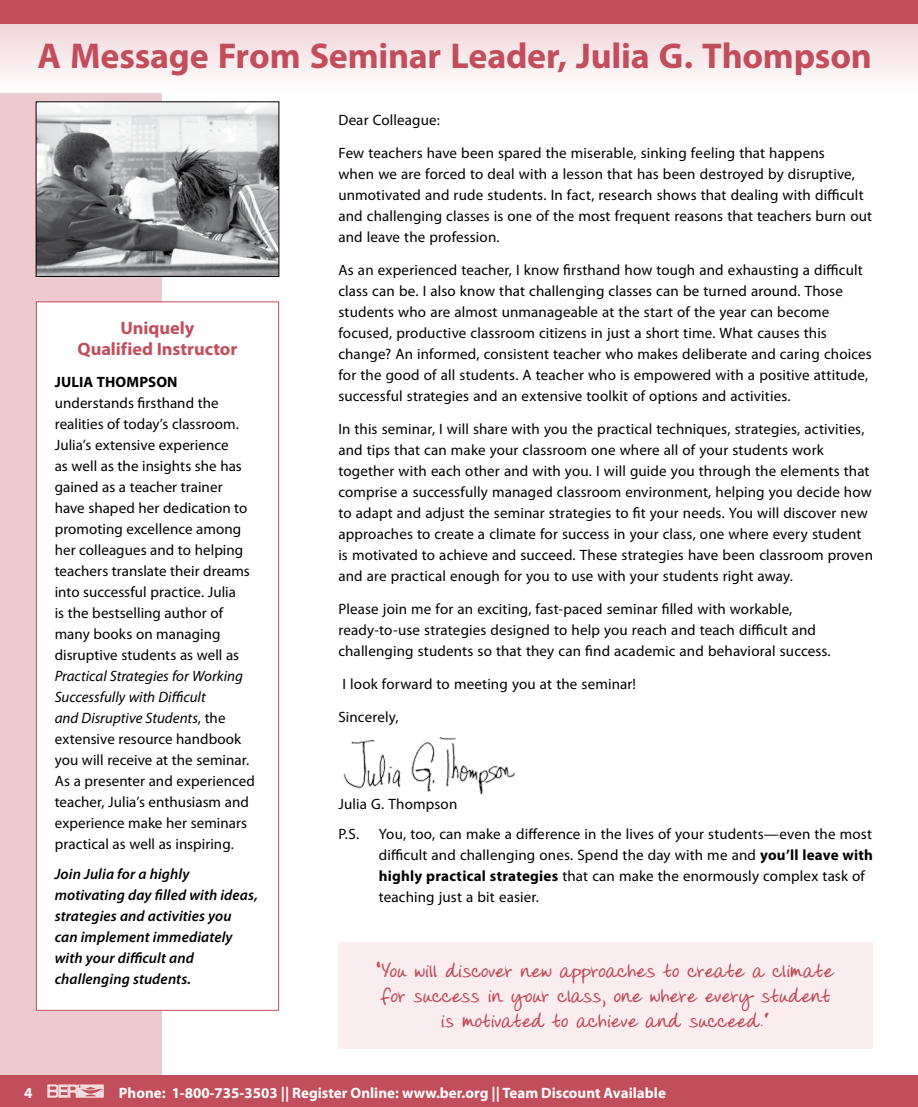
<style>
.page{position:relative;width:918px;height:1107px;background:#fff}
.page>*{position:absolute;margin:0;border:0;box-sizing:border-box;transform-origin:0 0}
.t1{font:700 36px "Myriad Pro";letter-spacing:-.005em;color:#c24e5c}
.t2{font:700 21px/25.2px "Donnys Hand";letter-spacing:.005em;color:#c24e5c;text-align:center}
.t3{font:700 18px/21.6px "Myriad Pro";letter-spacing:-.005em;color:#c24e5c;text-align:center}
.t4{font:15px/21px "Myriad Pro";letter-spacing:.01em;color:#000}
.t5{font:italic 600 15px/21px "Myriad Pro";letter-spacing:.01em;color:#000}
.t6{font:700 15px "Myriad Pro";color:#fff}
.t7{font:700 15px "Myriad Pro";letter-spacing:.01em;color:#000}
.s1{font-style:italic}
.s2{font-weight:700}
</style>
<div class="page">
<div style="left:0;top:0;width:162px;height:1107px;background:#edcace"></div>
<div style="left:0;top:1076px;width:918px;height:31px;background:#c24e5c"></div>
<svg style="left:47px;top:1084px;width:57px;height:14px"></svg>
<svg style="left:0;top:24px;width:918px;height:68px"></svg>
<div style="left:0;top:0;width:918px;height:24px;background:#c24e5c"></div>
<img style="left:343px;top:737px;width:173px;height:58px">
<div style="left:36px;top:302px;width:243px;height:708px;background:#fff"></div>
<div style="left:36px;top:302px;width:243px;height:709px;border:1px solid #c24e5c"></div>
<div style="left:338px;top:942px;width:535px;height:106px;background:#f9edef"></div>
<img style="left:38px;top:104px;width:239px;height:171px">
<div style="left:36px;top:102px;width:243px;height:175px;border:1px solid #000"></div>
<h1 class="t1" style="left:38px;top:32px;width:836px">A Message From Seminar Leader, Julia G. Thompson</h1>
<p class="t3" style="left:77px;top:316px;width:162px">Uniquely<br>Qualified Instructor</p>
<p class="t7" style="left:55px;top:372px;width:124px">JULIA THOMPSON</p>
<p class="t4" style="left:55px;top:392px;width:197px">understands firsthand the realities of today’s classroom.<br>Julia’s extensive experience<br>as well as the insights she has gained as a teacher trainer have shaped her dedication to promoting excellence among her colleagues and to helping teachers translate their dreams into successful practice. Julia<br>is the bestselling author of many books on managing disruptive students as well as</p>
<p class="t4" style="left:55px;top:665px;width:202px"><span class="s1">Practical Strategies for Working<br>Successfully with Difficult<br>and Disruptive Students</span>, the extensive resource handbook you will receive at the seminar.<br>As a presenter and experienced teacher, Julia’s enthusiasm and experience make her seminars practical as well as inspiring.</p>
<p class="t5" style="left:55px;top:863px;width:205px">Join Julia for a highly motivating day filled with ideas, strategies and activities you can implement immediately with your difficult and challenging students.</p>
<p class="t4" style="left:338px;top:109px;width:103px">Dear Colleague:</p>
<p class="t4" style="left:338px;top:142px;width:535px">Few teachers have been spared the miserable, sinking feeling that happens<br>when we are forced to deal with a lesson that has been destroyed by disruptive, unmotivated and rude students. In fact, research shows that dealing with difficult and challenging classes is one of the most frequent reasons that teachers burn out and leave the profession.</p>
<p class="t4" style="left:338px;top:259px;width:535px">As an experienced teacher, I know firsthand how tough and exhausting a difficult class can be. I also know that challenging classes can be turned around. Those students who are almost unmanageable at the start of the year can become focused, productive classroom citizens in just a short time. What causes this change? An informed, consistent teacher who makes deliberate and caring choices for the good of all students. A teacher who is empowered with a positive attitude, successful strategies and an extensive toolkit of options and activities.</p>
<p class="t4" style="left:338px;top:418px;width:536px">In this seminar, I will share with you the practical techniques, strategies, activities, and tips that can make your classroom one where all of your students work together with each other and with you. I will guide you through the elements that comprise a successfully managed classroom environment, helping you decide how to adapt and adjust the seminar strategies to fit your needs. You will discover new approaches to create a climate for success in your class, one where every student is motivated to achieve and succeed. These strategies have been classroom proven and are practical enough for you to use with your students right away.</p>
<p class="t4" style="left:338px;top:598px;width:494px">Please join me for an exciting, fast-paced seminar filled with workable, ready-to-use strategies designed to help you reach and teach difficult and challenging students so that they can find academic and behavioral success.</p>
<p class="t4" style="left:342px;top:673px;width:295px">I look forward to meeting you at the seminar!</p>
<p class="t4" style="left:338px;top:706px;width:62px">Sincerely,</p>
<p class="t4" style="left:338px;top:789px;width:120px;line-height:30px">Julia G. Thompson<br>P.S.</p>
<p class="t4" style="left:379px;top:823px;width:496px">You, too, can make a difference in the lives of your students—even the most difficult and challenging ones. Spend the day with me and <span class="s2">you’ll leave with highly practical strategies</span> that can make the enormously complex task of teaching just a bit easier.</p>
<h2 class="t2" style="left:377px;top:959px;width:457px">“You will discover new approaches to create a climate for success in your class, one where every student is motivated to achieve and succeed.”</h2>
<p class="t6" style="left:24px;top:1083px;width:10px">4</p>
<p class="t6" style="left:119px;top:1083px;width:549px">Phone: 1-800-735-3503 || Register Online: www.ber.org || Team Discount Available</p>
</div>
